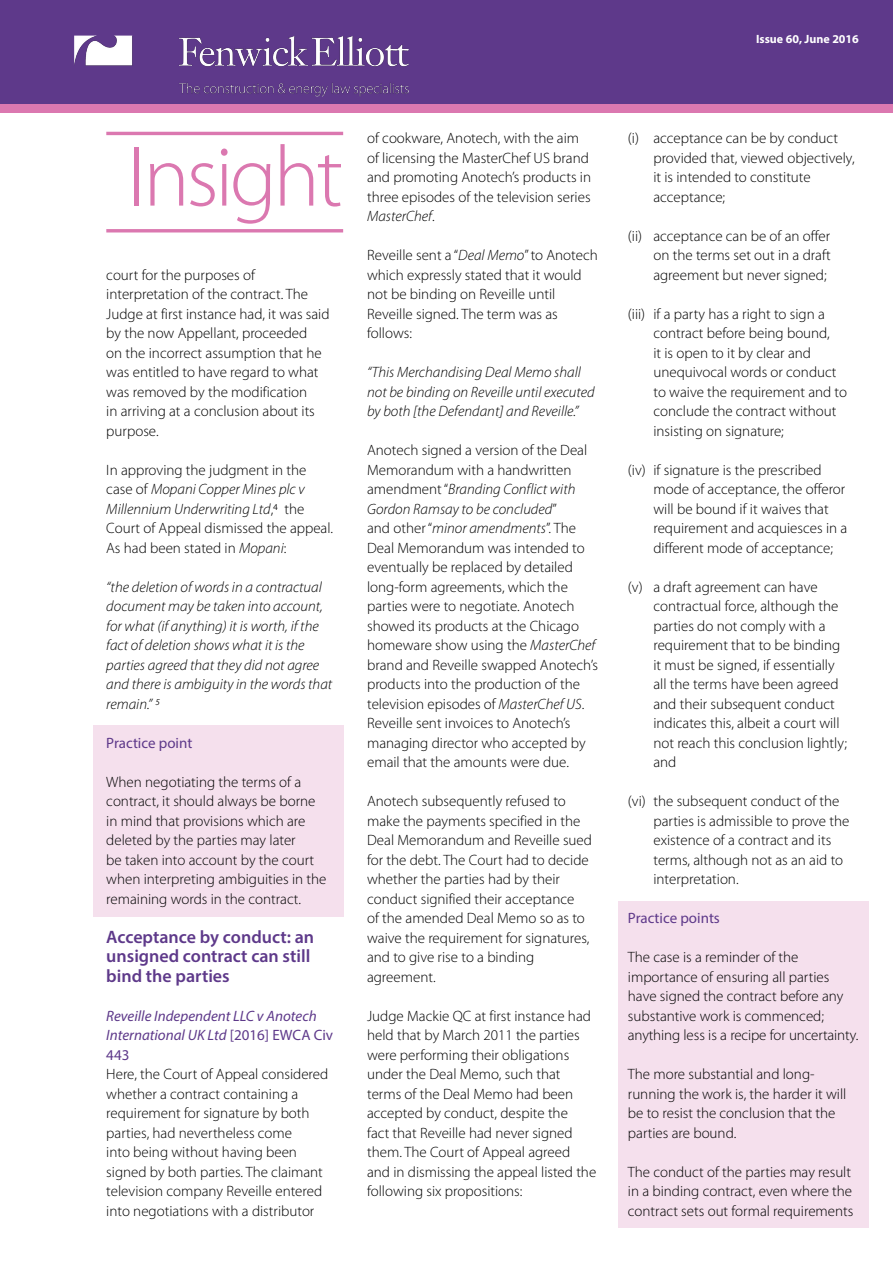
<style>
.page{position:relative;width:893px;height:1263px;background:#fff}
.page>*{position:absolute;margin:0;border:0;box-sizing:border-box;transform-origin:0 0}
.t1{font:300 86.55px "Myriad Pro";letter-spacing:-.04em;color:#db78b0}
.t2{font:600 18px/19.5px "Myriad Pro";color:#5e398a}
.t3{font:300 15px/19.5px "Myriad Pro";color:#000}
.t4{font:italic 300 15px/19.5px "Myriad Pro";color:#000}
.t5{font:italic 15px/19.5px "Myriad Pro";color:#5e398a}
.t6{font:15px "Myriad Pro";color:#5e398a}
.t7{font:700 12px "Myriad Pro";color:#fff}
.s1{font-style:italic}
.s2{font-style:normal}
</style>
<div class="page">
<div style="left:93px;top:725px;width:250px;height:191px;background:#f5e0ed"></div>
<div style="left:618px;top:901px;width:250px;height:326px;background:#f5e0ed"></div>
<div style="left:0;top:0;width:893px;height:107px;background:#5e398a"></div>
<div style="left:0;top:105px;width:893px;height:8px;background:#db78b0"></div>
<img style="left:69px;top:35px;width:345px;height:70px">
<hr style="left:106px;top:132px;width:237px;height:3px;background:#db78b0">
<hr style="left:106px;top:229px;width:237px;height:3px;background:#db78b0">
<p class="t7" style="left:756px;top:31px;width:104px">Issue 60, June 2016</p>
<h1 class="t1" style="left:127px;top:125px;width:217px">Insight</h1>
<p class="t3" style="left:106px;top:265px;width:225px">court for the purposes of interpretation of the contract. The<br>Judge at first instance had, it was said by the now Appellant, proceeded<br>on the incorrect assumption that he was entitled to have regard to what was removed by the modification<br>in arriving at a conclusion about its purpose.</p>
<p class="t3" style="left:106px;top:460px;width:228px">In approving the judgment in the case of <span class="s1">Mopani Copper Mines plc v Millennium Underwriting Ltd</span>,4 the Court of Appeal dismissed the appeal.<br>As had been stated in <span class="s1">Mopani</span>:</p>
<p class="t4" style="left:106px;top:577px;width:227px">“the deletion of words in a contractual document may be taken into account, for what (if anything) it is worth, if the fact of deletion shows what it is the parties agreed that they did not agree and there is ambiguity in the words that remain.” 5</p>
<p class="t6" style="left:106px;top:733px;width:88px">Practice point</p>
<p class="t3" style="left:106px;top:772px;width:222px">When negotiating the terms of a contract, it should always be borne in mind that provisions which are deleted by the parties may later<br>be taken into account by the court when interpreting ambiguities in the remaining words in the contract.</p>
<p class="t2" style="left:106px;top:926px;width:209px">Acceptance by conduct: an unsigned contract can still bind the parties</p>
<p class="t5" style="left:106px;top:1006px;width:228px">Reveille Independent LLC v Anotech<br>International UK Ltd <span class="s2">[2016] EWCA Civ<br>443</span></p>
<p class="t3" style="left:106px;top:1064px;width:224px">Here, the Court of Appeal considered whether a contract containing a requirement for signature by both parties, had nevertheless come<br>into being without having been signed by both parties. The claimant television company Reveille entered into negotiations with a distributor</p>
<p class="t3" style="left:367px;top:128px;width:225px">of cookware, Anotech, with the aim of licensing the MasterChef US brand and promoting Anotech’s products in three episodes of the television series<br><span class="s1">MasterChef</span>.</p>
<p class="t3" style="left:367px;top:245px;width:232px">Reveille sent a “<span class="s1">Deal Memo</span>” to Anotech which expressly stated that it would not be binding on Reveille until<br>Reveille signed. The term was as follows:</p>
<p class="t4" style="left:367px;top:362px;width:229px">“This Merchandising Deal Memo shall not be binding on Reveille until executed by both [the Defendant] and Reveille.”</p>
<p class="t3" style="left:367px;top:440px;width:232px">Anotech signed a version of the Deal Memorandum with a handwritten amendment “<span class="s1">Branding Conflict with Gordon Ramsay to be concluded</span>”<br>and other “<span class="s1">minor amendments</span>”. The Deal Memorandum was intended to eventually be replaced by detailed long-form agreements, which the parties were to negotiate. Anotech showed its products at the Chicago homeware show using the <span class="s1">MasterChef </span>brand and Reveille swapped Anotech’s products into the production of the television episodes of <span class="s1">MasterChef US</span>.<br>Reveille sent invoices to Anotech’s managing director who accepted by email that the amounts were due.</p>
<p class="t3" style="left:367px;top:791px;width:226px">Anotech subsequently refused to make the payments specified in the<br>Deal Memorandum and Reveille sued for the debt. The Court had to decide whether the parties had by their conduct signified their acceptance<br>of the amended Deal Memo so as to waive the requirement for signatures, and to give rise to a binding agreement.</p>
<p class="t3" style="left:367px;top:1006px;width:231px">Judge Mackie QC at first instance had held that by March 2011 the parties were performing their obligations under the Deal Memo, such that terms of the Deal Memo had been accepted by conduct, despite the<br>fact that Reveille had never signed them. The Court of Appeal agreed and in dismissing the appeal listed the following six propositions:</p>
<p class="t3" style="left:653px;top:128px;width:203px;text-indent:-26px">(i) acceptance can be by conduct provided that, viewed objectively, it is intended to constitute acceptance;</p>
<p class="t3" style="left:653px;top:226px;width:179px;text-align:justify;text-indent:-26px">(ii) acceptance can be of an offer on the terms set out in a draft agreement but never signed;</p>
<p class="t3" style="left:653px;top:304px;width:195px;text-indent:-26px">(iii) if a party has a right to sign a contract before being bound,<br>it is open to it by clear and unequivocal words or conduct to waive the requirement and to conclude the contract without insisting on signature;</p>
<p class="t3" style="left:653px;top:460px;width:195px;text-indent:-26px">(iv) if signature is the prescribed mode of acceptance, the offeror will be bound if it waives that requirement and acquiesces in a different mode of acceptance;</p>
<p class="t3" style="left:653px;top:577px;width:195px;text-indent:-26px">(v) a draft agreement can have contractual force, although the parties do not comply with a requirement that to be binding it must be signed, if essentially all the terms have been agreed and their subsequent conduct indicates this, albeit a court will not reach this conclusion lightly; and</p>
<p class="t3" style="left:653px;top:791px;width:198px;text-indent:-26px">(vi) the subsequent conduct of the parties is admissible to prove the existence of a contract and its terms, although not as an aid to interpretation.</p>
<p class="t6" style="left:628px;top:909px;width:93px">Practice points</p>
<p class="t3" style="left:628px;top:947px;width:232px">The case is a reminder of the importance of ensuring all parties have signed the contract before any substantive work is commenced; anything less is a recipe for uncertainty.</p>
<p class="t3" style="left:628px;top:1064px;width:220px">The more substantial and long&shy;running the work is, the harder it will be to resist the conclusion that the parties are bound.</p>
<p class="t3" style="left:628px;top:1162px;width:227px">The conduct of the parties may result in a binding contract, even where the contract sets out formal requirements</p>
</div>
